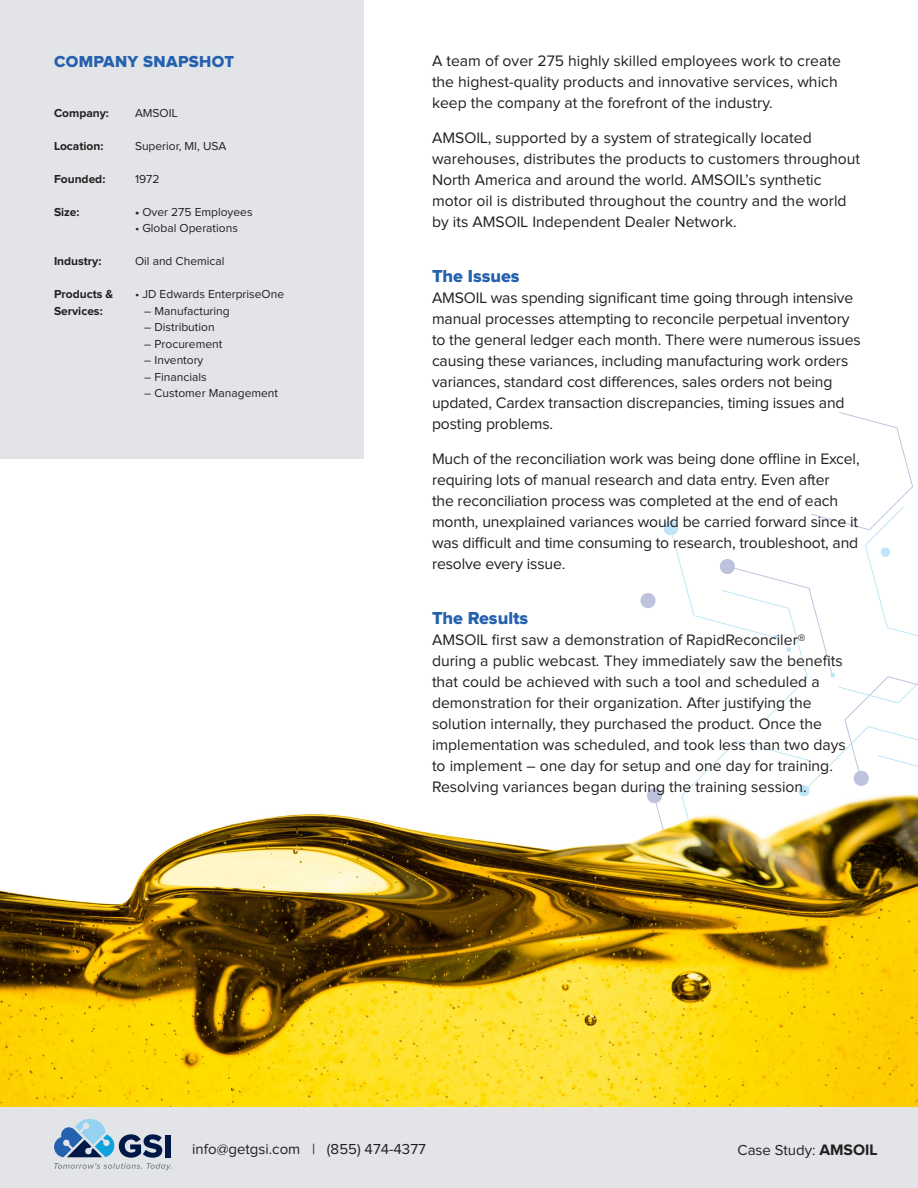
<style>
.page{position:relative;width:918px;height:1188px;background:#fff}
.page>*{position:absolute;margin:0;border:0;box-sizing:border-box;transform-origin:0 0}
.t1{font:18px "Proxima Nova Extrabld";color:#2461ae}
.t2{font:16.5px "Proxima Nova Extrabld";letter-spacing:.02em;color:#2461ae}
.t3{font:15.75px/21px "Proxima Nova";color:#231f20}
.t4{font:15px "Proxima Nova";color:#231f20}
.t5{font:12px "Proxima Nova";color:#231f20}
.t6{font:700 12px "Proxima Nova";color:#231f20}
.s1{font-weight:700}
.s2{font-weight:700;font-size:15.75px}
</style>
<div class="page">
<svg style="left:640px;top:412px;width:278px;height:350px"></svg>
<div style="left:0;top:0;width:364px;height:459px;background:#e2e4e7"></div>
<div style="left:0;top:1107px;width:918px;height:81px;background:#e2e4e7"></div>
<svg style="left:54px;top:1119px;width:118px;height:51px"></svg>
<img style="left:0;top:762px;width:918px;height:345px">
<p class="t2" style="left:54px;top:54px;width:182px">COMPANY SNAPSHOT</p>
<p class="t6" style="left:54px;top:106px;width:56px">Company:</p>
<p class="t5" style="left:135px;top:107px;width:44px">AMSOIL</p>
<p class="t6" style="left:54px;top:139px;width:51px">Location:</p>
<p class="t5" style="left:135px;top:140px;width:93px">Superior, MI, USA</p>
<p class="t6" style="left:54px;top:172px;width:53px">Founded:</p>
<p class="t5" style="left:135px;top:173px;width:26px">1972</p>
<p class="t6" style="left:54px;top:205px;width:27px">Size:</p>
<p class="t5" style="left:135px;top:206px;width:119px"><span class="s1">•</span> Over 275 Employees</p>
<p class="t5" style="left:135px;top:223px;width:104px">• Global Operations</p>
<p class="t6" style="left:54px;top:254px;width:49px">Industry:</p>
<p class="t5" style="left:135px;top:256px;width:91px">Oil and Chemical</p>
<p class="t6" style="left:54px;top:287px;width:61px">Products &amp;</p>
<p class="t5" style="left:135px;top:289px;width:151px">• JD Edwards EnterpriseOne</p>
<p class="t6" style="left:54px;top:304px;width:50px">Services:</p>
<p class="t5" style="left:144px;top:305px;width:87px">– Manufacturing</p>
<p class="t5" style="left:144px;top:322px;width:72px">– Distribution</p>
<p class="t5" style="left:144px;top:338px;width:79px">– Procurement</p>
<p class="t5" style="left:144px;top:355px;width:61px">– Inventory</p>
<p class="t5" style="left:144px;top:371px;width:64px">– Financials</p>
<p class="t5" style="left:144px;top:388px;width:135px">– Customer Management</p>
<p class="t3" style="left:432px;top:51px;width:410px">A team of over 275 highly skilled employees work to create the highest-quality products and innovative services, which keep the company at the forefront of the industry.</p>
<p class="t3" style="left:432px;top:128px;width:430px">AMSOIL, supported by a system of strategically located warehouses, distributes the products to customers throughout North America and around the world. AMSOIL’s synthetic motor oil is distributed throughout the country and the world by its AMSOIL Independent Dealer Network.</p>
<p class="t1" style="left:432px;top:268px;width:89px">The Issues</p>
<p class="t3" style="left:432px;top:288px;width:430px">AMSOIL was spending significant time going through intensive manual processes attempting to reconcile perpetual inventory to the general ledger each month. There were numerous issues causing these variances, including manufacturing work orders variances, standard cost differences, sales orders not being updated, Cardex transaction discrepancies, timing issues and posting problems.</p>
<p class="t3" style="left:432px;top:449px;width:429px">Much of the reconciliation work was being done offline in Excel, requiring lots of manual research and data entry. Even after<br>the reconciliation process was completed at the end of each month, unexplained variances would be carried forward since it was difficult and time consuming to research, troubleshoot, and resolve every issue.</p>
<p class="t1" style="left:432px;top:610px;width:98px">The Results</p>
<p class="t3" style="left:432px;top:630px;width:415px">AMSOIL first saw a demonstration of RapidReconciler® during a public webcast. They immediately saw the benefits that could be achieved with such a tool and scheduled a demonstration for their organization. After justifying the solution internally, they purchased the product. Once the implementation was scheduled, and took less than two days to implement – one day for setup and one day for training.<br>Resolving variances began during the training session.</p>
<p class="t4" style="left:192px;top:1142px;width:235px">info@getgsi.com | (855) 474-4377</p>
<p class="t4" style="left:738px;top:1143px;width:141px">Case Study: <span class="s2">AMSOIL</span></p>
</div>
